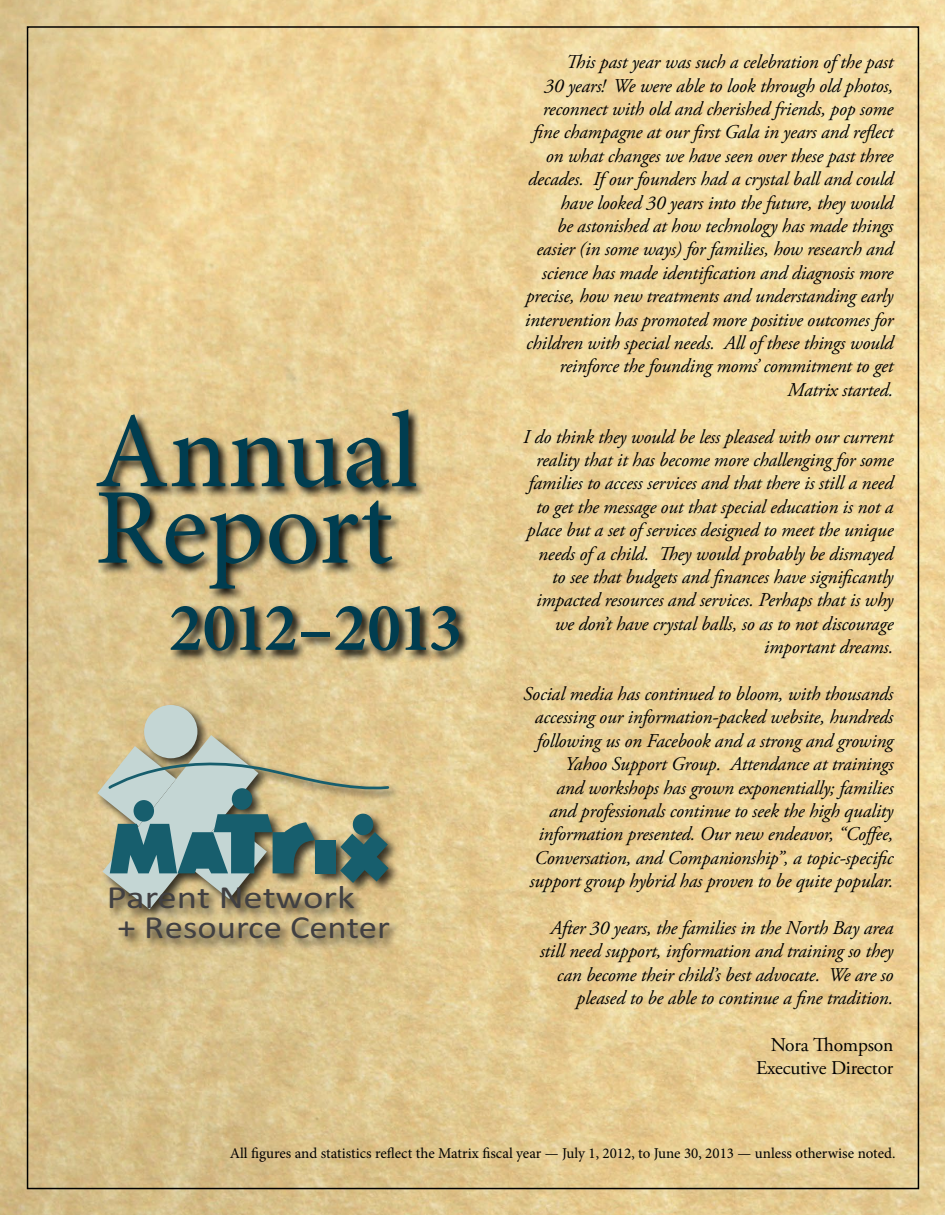
<style>
.page{position:relative;width:945px;height:1215px;background:#fff}
.page>*{position:absolute;margin:0;border:0;box-sizing:border-box;transform-origin:0 0}
.t1{font:108px/76.5px "Minion Pro";color:#003d50}
.t2{font:600 69px "Minion Pro";letter-spacing:-.045em;color:#003d50}
.t3{font:32.4px/30.3px "Calibri";letter-spacing:-.005em;color:#414042;scale:1.19 1}
.t4{font:italic 19.5px/23.4px "Adobe Garamond Pro";letter-spacing:-.01em;color:#000;text-align:right}
.t5{font:19.5px/23.4px "Adobe Garamond Pro";letter-spacing:-.01em;color:#000;text-align:right}
.t6{font:15px "Minion Pro";color:#000}
</style>
<div class="page">
<img style="left:0;top:0;width:945px;height:1215px">
<svg style="left:95px;top:407px;width:333px;height:194px;background:#b9a577"></svg>
<svg style="left:169px;top:603px;width:302px;height:60px;background:#ab996f"></svg>
<div style="left:95px;top:702px;width:306px;height:249px;background:#000;opacity:.75"></div>
<svg style="left:97px;top:705px;width:293px;height:204px;background:#a5ab90"></svg>
<h1 class="t1" style="left:94px;top:414px;width:325px">Annual<br>Report</h1>
<h2 class="t2" style="left:169px;top:580px;width:295px">2012–2013</h2>
<h3 class="t3" style="left:118px;top:882px;width:230px;text-indent:-11px">Parent Network<br>+ Resource Center</h3>
<p class="t4" style="left:525px;top:51px;width:370px">This past year was such a celebration of the past<br>30 years! We were able to look through old photos, reconnect with old and cherished friends, pop some fine champagne at our first Gala in years and reflect on what changes we have seen over these past three decades. If our founders had a crystal ball and could have looked 30 years into the future, they would<br>be astonished at how technology has made things easier (in some ways) for families, how research and science has made identification and diagnosis more precise, how new treatments and understanding early intervention has promoted more positive outcomes for children with special needs. All of these things would reinforce the founding moms’ commitment to get Matrix started.</p>
<p class="t4" style="left:523px;top:425px;width:372px">I do think they would be less pleased with our current reality that it has become more challenging for some families to access services and that there is still a need to get the message out that special education is not a place but a set of services designed to meet the unique needs of a child. They would probably be dismayed to see that budgets and finances have significantly impacted resources and services. Perhaps that is why we don’t have crystal balls, so as to not discourage important dreams.</p>
<p class="t4" style="left:523px;top:683px;width:372px">Social media has continued to bloom, with thousands accessing our information-packed website, hundreds following us on Facebook and a strong and growing Yahoo Support Group. Attendance at trainings<br>and workshops has grown exponentially; families<br>and professionals continue to seek the high quality information presented. Our new endeavor, “Coffee, Conversation, and Companionship”, a topic-specific support group hybrid has proven to be quite popular.</p>
<p class="t4" style="left:540px;top:917px;width:355px">After 30 years, the families in the North Bay area still need support, information and training so they can become their child’s best advocate. We are so pleased to be able to continue a fine tradition.</p>
<p class="t5" style="left:756px;top:1034px;width:139px">Nora Thompson<br>Executive Director</p>
<p class="t6" style="left:230px;top:1144px;width:667px">All figures and statistics reflect the Matrix fiscal year — July 1, 2012, to June 30, 2013 — unless otherwise noted.</p>
</div>
